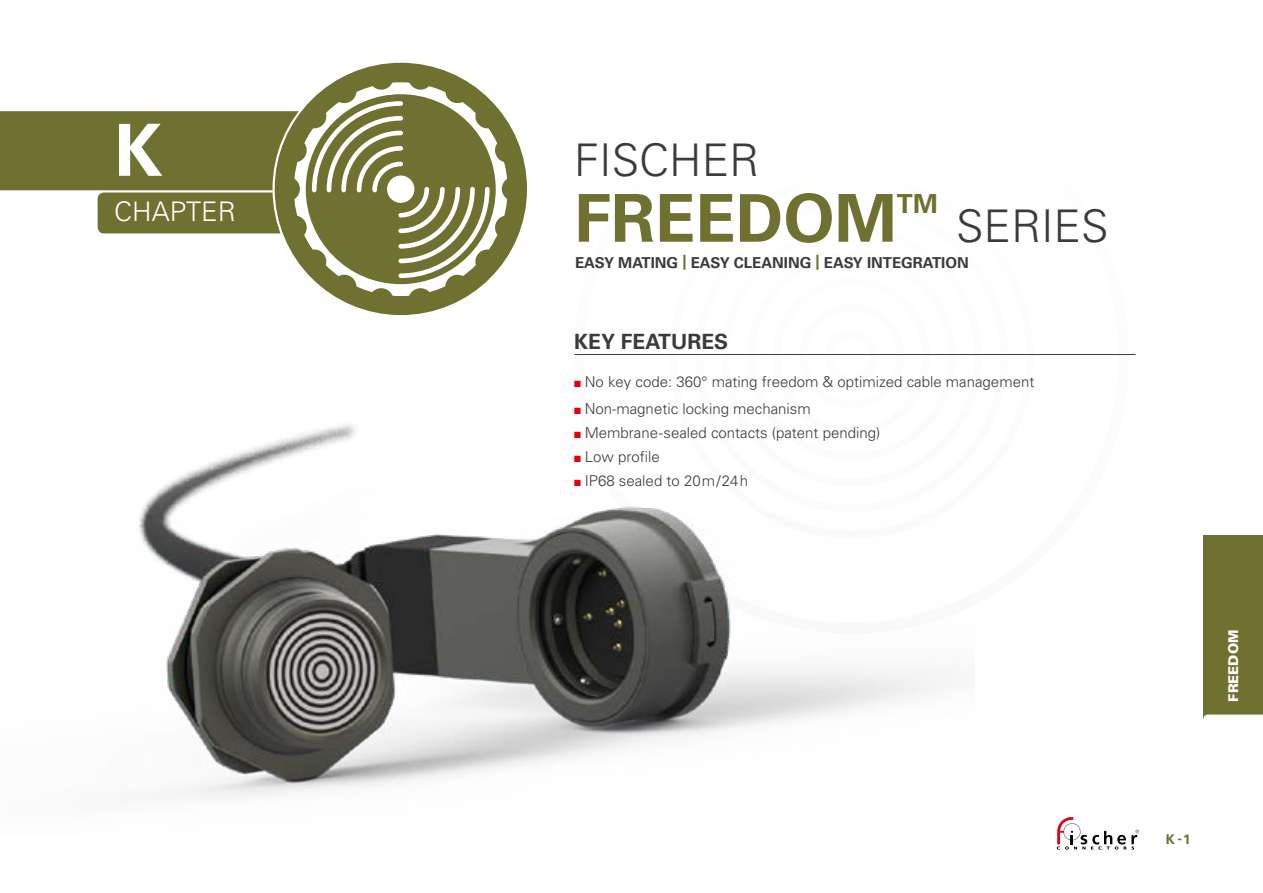
<style>
.page{position:relative;width:1263px;height:893px;background:#fff}
.page>*{position:absolute;margin:0;border:0;box-sizing:border-box;transform-origin:0 0}
.t1{font:700 72px "Univers LT Std";color:#fff}
.t2{font:700 66px "Univers LT Std";color:#6f7130}
.t3{font:300 45px "Univers";color:#3b3b3a}
.t4{font:300 27px "Univers";color:#fff}
.t5{font:700 26.25px "Univers LT Std";color:#6f7130}
.t6{font:700 21px "Univers LT Std";color:#3b3b3a}
.t7{font:300 15px "Univers";color:#3b3b3a}
.t8{font:700 15px "Univers LT Std";color:#3b3b3a}
.t9{font:900 13.5px "Univers";color:#fff}
.t10{font:700 13.5px "Univers LT Std";color:#6f7130}
.s1{color:#6f7130}
.s2{color:#e30110}
</style>
<div class="page">
<div style="left:1203px;top:536px;width:60px;height:183px;background:#6f7130"></div>
<svg style="left:1057px;top:817px;width:82px;height:32px"></svg>
<img style="left:139px;top:424px;width:810px;height:374px">
<hr style="left:574px;top:354px;width:561px;height:1px;background:#3b3b3a">
<div style="left:502px;top:177px;width:24px;height:24px;background:#6f7130;border-radius:50%"></div>
<svg style="left:0;top:64px;width:521px;height:252px"></svg>
<svg style="left:1203px;top:715px;width:60px;height:4px"></svg>
<h1 class="t1" style="left:114px;top:108px;width:50px">K</h1>
<h3 class="t4" style="left:114px;top:195px;width:123px">CHAPTER</h3>
<h3 class="t3" style="left:574px;top:133px;width:187px">FISCHER</h3>
<h2 class="t2" style="left:574px;top:180px;width:324px">FREEDOM</h2>
<h3 class="t5" style="left:897px;top:189px;width:42px">TM</h3>
<h3 class="t3" style="left:956px;top:199px;width:154px">SERIES</h3>
<p class="t8" style="left:575px;top:254px;width:395px">EASY MATING <span class="s1">|</span> EASY CLEANING <span class="s1">|</span> EASY INTEGRATION</p>
<h3 class="t6" style="left:574px;top:329px;width:156px">KEY FEATURES</h3>
<p class="t7" style="left:574px;top:372px;width:462px"><span class="s2">■</span> No key code: 360° mating freedom &amp; optimized cable management</p>
<p class="t7" style="left:574px;top:399px;width:238px"><span class="s2">■</span> Non-magnetic locking mechanism</p>
<p class="t7" style="left:574px;top:423px;width:308px"><span class="s2">■</span> Membrane-sealed contacts (patent pending)</p>
<p class="t7" style="left:574px;top:447px;width:87px"><span class="s2">■</span> Low profile</p>
<p class="t7" style="left:574px;top:471px;width:175px"><span class="s2">■</span> IP68 sealed to 20m/24h</p>
<p class="t9" style="left:1225px;top:702px;width:73px;rotate:-90deg">FREEDOM</p>
<p class="t10" style="left:1166px;top:831px;width:26px">K-1</p>
</div>
